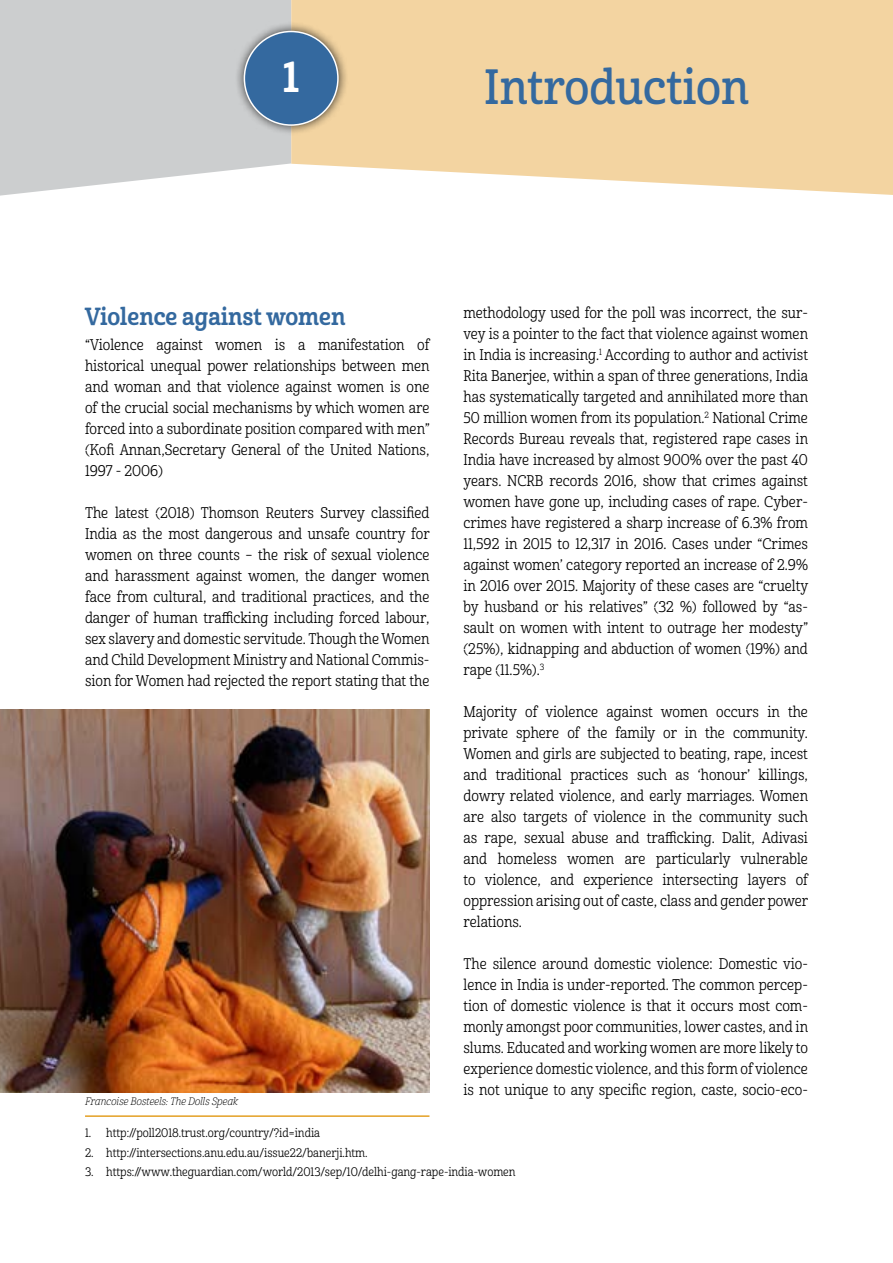
<style>
.page{position:relative;width:893px;height:1263px;background:#fff}
.page>*{position:absolute;margin:0;border:0;box-sizing:border-box;transform-origin:0 0}
.t1{font:48px "Cabrito Nor Dem";color:#34699f;scale:.9 1}
.t2{font:42px "Cabrito Nor Bol";color:#fff;scale:.9 1}
.t3{font:24px "Cabrito Nor Bol";color:#34699f;scale:.9 1}
.t4{font:15px/21px "Cabrito Nor Reg";color:#000;text-align:justify;scale:.9 1}
.t5{font:12px "Cabrito Nor Reg";color:#000;scale:.9 1}
.t6{font:10.5px "Cabrito Con Lig It";color:#000}
</style>
<div class="page">
<svg style="left:0;top:0;width:291px;height:196px;background:#d0d2d3"></svg>
<svg style="left:291px;top:0;width:602px;height:195px;background:#f4d7a8"></svg>
<div style="left:234px;top:21px;width:114px;height:114px;background:#000;opacity:.75"></div>
<div style="left:244px;top:32px;width:94px;height:93px;background:#34699f;border-radius:50%"></div>
<div style="left:244px;top:31px;width:95px;height:95px;border:2px solid #fff;border-radius:50%"></div>
<img style="left:0;top:709px;width:429px;height:383px">
<hr style="left:85px;top:1115px;width:344px;height:2px;background:#e4a024">
<h2 class="t2" style="left:283px;top:50px;width:20px">1</h2>
<h1 class="t1" style="left:484px;top:57px;width:296px">Introduction</h1>
<h3 class="t3" style="left:85px;top:301px;width:291px">Violence against women</h3>
<p class="t4" style="left:85px;top:334px;width:385px">“Violence against women is a manifestation of historical unequal power relationships between men and woman and that violence against women is one of the crucial social mechanisms by which women are forced into a subordinate position compared with men” (Kofi Annan,Secretary General of the United Nations, 1997 - 2006)</p>
<p class="t4" style="left:85px;top:503px;width:385px">The latest (2018) Thomson Reuters Survey classified India as the most dangerous and unsafe country for women on three counts – the risk of sexual violence and harassment against women, the danger women face from cultural, and traditional practices, and the danger of human trafficking including forced labour, sex slavery and domestic servitude. Though the Women and Child Development Ministry and National Commis&shy;sion for Women had rejected the report stating that the</p>
<p class="t6" style="left:85px;top:1095px;width:155px">Francoise Bosteels: The Dolls Speak</p>
<p class="t4" style="left:463px;top:302px;width:385px">methodology used for the poll was incorrect, the sur&shy;vey is a pointer to the fact that violence against women in India is increasing.<sup>1</sup> According to author and activist Rita Banerjee, within a span of three generations, India has systematically targeted and annihilated more than 50 million women from its population.<sup>2</sup> National Crime Records Bureau reveals that, registered rape cases in India have increased by almost 900% over the past 40 years. NCRB records 2016, show that crimes against women have gone up, including cases of rape. Cyber&shy;crimes have registered a sharp increase of 6.3% from 11,592 in 2015 to 12,317 in 2016. Cases under “Crimes against women’ category reported an increase of 2.9% in 2016 over 2015. Majority of these cases are “cruelty by husband or his relatives” (32 %) followed by “as&shy;sault on women with intent to outrage her modesty” (25%), kidnapping and abduction of women (19%) and rape (11.5%).<sup>3</sup></p>
<p class="t4" style="left:463px;top:702px;width:384px">Majority of violence against women occurs in the private sphere of the family or in the community.<br>Women and girls are subjected to beating, rape, incest and traditional practices such as ‘honour’ killings, dowry related violence, and early marriages. Women are also targets of violence in the community such as rape, sexual abuse and trafficking. Dalit, Adivasi and homeless women are particularly vulnerable to violence, and experience intersecting layers of oppression arising out of caste, class and gender power relations.</p>
<p class="t4" style="left:463px;top:954px;width:384px">The silence around domestic violence: Domestic vio&shy;lence in India is under-reported. The common percep&shy;tion of domestic violence is that it occurs most com&shy;monly amongst poor communities, lower castes, and in slums. Educated and working women are more likely to experience domestic violence, and this form of violence is not unique to any specific region, caste, socio-eco-</p>
<p class="t5" style="left:85px;top:1126px;width:263px">1. http://poll2018.trust.org/country/?id=india</p>
<p class="t5" style="left:85px;top:1145px;width:316px">2. http://intersections.anu.edu.au/issue22/banerji.htm.</p>
<p class="t5" style="left:85px;top:1164px;width:480px">3. https://www.theguardian.com/world/2013/sep/10/delhi-gang-rape-india-women</p>
</div>
